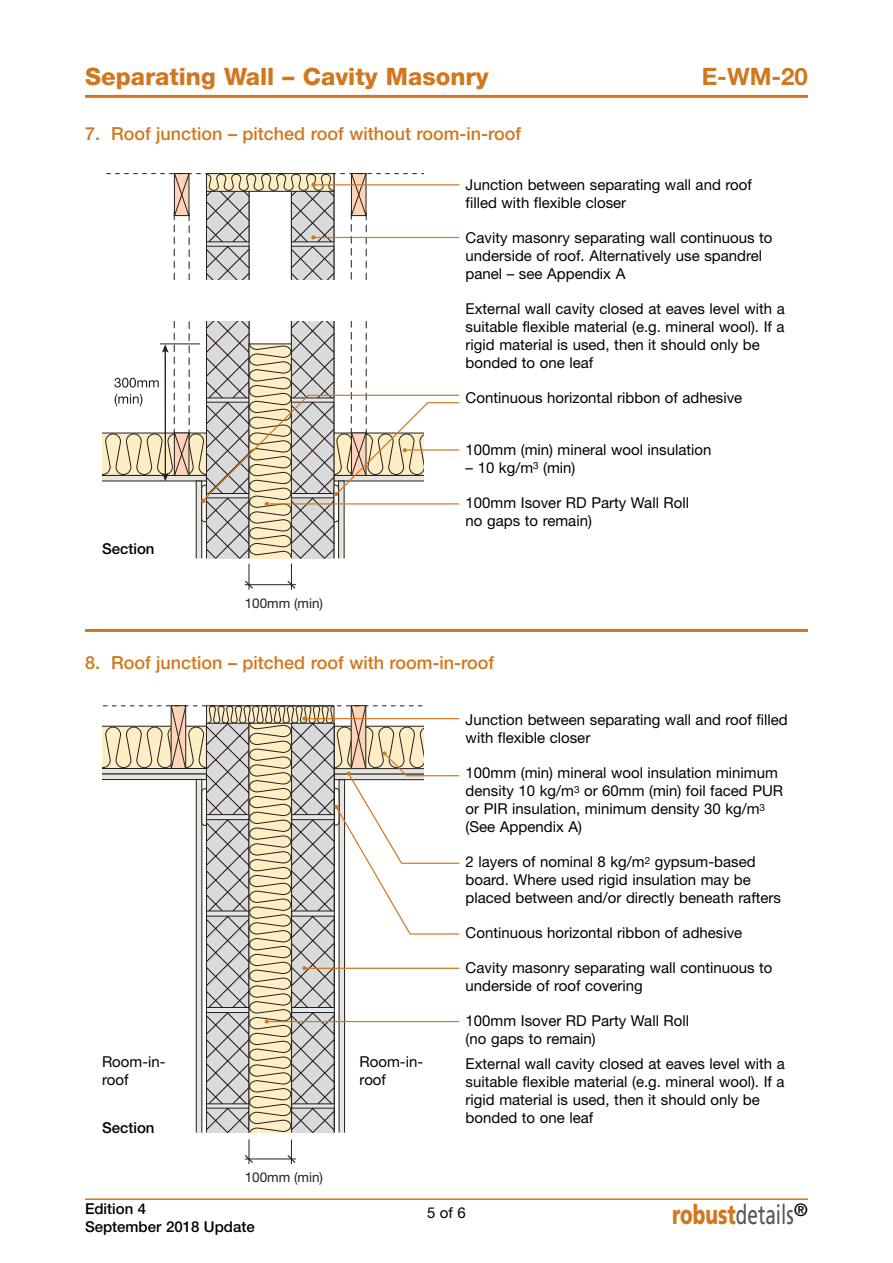
<style>
.page{position:relative;width:893px;height:1263px;background:#fff}
.page>*{position:absolute;margin:0;border:0;box-sizing:border-box;transform-origin:0 0}
.t1{font:27px "Frutiger";color:#545357;scale:.7 1}
.t2{font:800 24px "Helvetica Neue";color:#d1771d}
.t3{font:700 24px "Helvetica Neue";color:#d1771d}
.t4{font:500 18px "Helvetica Neue";color:#d1771d}
.t5{font:15px/18px "Helvetica Neue";color:#000}
.t6{font:500 15px/18px "Helvetica Neue";color:#000}
.t7{font:13.5px "Helvetica Neue";color:#231f20}
.s1{font-weight:900;color:#d1771d}
</style>
<div class="page">
<hr style="left:85px;top:1198px;width:723px;height:2px;background:#d1771d">
<hr style="left:85px;top:95px;width:723px;height:3px;background:#d1771d">
<hr style="left:85px;top:629px;width:723px;height:3px;background:#d1771d">
<hr style="left:245px;top:1158px;width:51px;height:1px;background:#231f20">
<svg style="left:244px;top:1139px;width:10px;height:25px"></svg>
<svg style="left:286px;top:1139px;width:10px;height:25px"></svg>
<hr style="left:313px;top:237px;width:146px;height:1px;background:#d1771d">
<hr style="left:313px;top:184px;width:146px;height:1px;background:#d1771d">
<hr style="left:304px;top:718px;width:155px;height:1px;background:#d1771d">
<hr style="left:405px;top:449px;width:54px;height:2px;background:#d1771d">
<hr style="left:308px;top:395px;width:151px;height:1px;background:#d1771d">
<hr style="left:428px;top:402px;width:31px;height:1px;background:#d1771d">
<hr style="left:402px;top:863px;width:57px;height:1px;background:#d1771d">
<hr style="left:406px;top:775px;width:53px;height:1px;background:#d1771d">
<hr style="left:410px;top:933px;width:49px;height:1px;background:#d1771d">
<hr style="left:304px;top:968px;width:155px;height:1px;background:#d1771d">
<hr style="left:268px;top:503px;width:191px;height:1px;background:#d1771d">
<svg style="left:102px;top:173px;width:328px;height:417px"></svg>
<hr style="left:268px;top:1021px;width:191px;height:1px;background:#d1771d">
<svg style="left:102px;top:705px;width:321px;height:428px"></svg>
<h2 class="t2" style="left:85px;top:68px;width:405px">Separating Wall – Cavity Masonry</h2>
<p class="t4" style="left:85px;top:128px;width:438px">7. Roof junction – pitched roof without room-in-roof</p>
<h2 class="t3" style="left:702px;top:68px;width:108px">E-WM-20</h2>
<p class="t5" style="left:466px;top:177px;width:288px">Junction between separating wall and roof filled with flexible closer</p>
<p class="t5" style="left:466px;top:230px;width:308px">Cavity masonry separating wall continuous to underside of roof. Alternatively use spandrel panel – see Appendix A</p>
<p class="t5" style="left:466px;top:301px;width:321px">External wall cavity closed at eaves level with a suitable flexible material (e.g. mineral wool). If a rigid material is used, then it should only be bonded to one leaf</p>
<p class="t5" style="left:466px;top:390px;width:278px">Continuous horizontal ribbon of adhesive</p>
<p class="t6" style="left:102px;top:541px;width:54px">Section</p>
<p class="t7" style="left:245px;top:598px;width:80px">100mm (min)</p>
<p class="t5" style="left:466px;top:442px;width:247px">100mm (min) mineral wool insulation</p>
<p class="t5" style="left:466px;top:460px;width:111px">– 10 kg/m<sup>3</sup> (min)</p>
<p class="t5" style="left:466px;top:495px;width:225px">100mm Isover RD Party Wall Roll no gaps to remain)</p>
<p class="t4" style="left:85px;top:656px;width:411px">8. Roof junction – pitched roof with room-in-roof</p>
<p class="t5" style="left:102px;top:1054px;width:65px">Room-in&shy;roof</p>
<p class="t5" style="left:360px;top:1054px;width:65px">Room-in&shy;roof</p>
<p class="t6" style="left:102px;top:1120px;width:54px">Section</p>
<p class="t7" style="left:245px;top:1172px;width:80px">100mm (min)</p>
<p class="t5" style="left:466px;top:712px;width:324px">Junction between separating wall and roof filled with flexible closer</p>
<p class="t5" style="left:466px;top:765px;width:319px">100mm (min) mineral wool insulation minimum density 10 kg/m<sup>3</sup> or 60mm (min) foil faced PUR or PIR insulation, minimum density 30 kg/m<sup>3 </sup>(See Appendix A)</p>
<p class="t5" style="left:466px;top:854px;width:317px">2 layers of nominal 8 kg/m<sup>2</sup> gypsum-based board. Where used rigid insulation may be placed between and/or directly beneath rafters</p>
<p class="t5" style="left:466px;top:925px;width:278px">Continuous horizontal ribbon of adhesive</p>
<p class="t5" style="left:466px;top:960px;width:308px">Cavity masonry separating wall continuous to underside of roof covering</p>
<p class="t5" style="left:466px;top:1013px;width:225px">100mm Isover RD Party Wall Roll (no gaps to remain)</p>
<p class="t5" style="left:466px;top:1056px;width:321px">External wall cavity closed at eaves level with a suitable flexible material (e.g. mineral wool). If a rigid material is used, then it should only be bonded to one leaf</p>
<p class="t6" style="left:85px;top:1201px;width:171px">Edition 4<br>September 2018 Update</p>
<p class="t5" style="left:427px;top:1205px;width:40px">5 of 6</p>
<h1 class="t1" style="left:672px;top:1203px;width:195px"><span class="s1">robust</span>details<sup>®</sup></h1>
</div>
